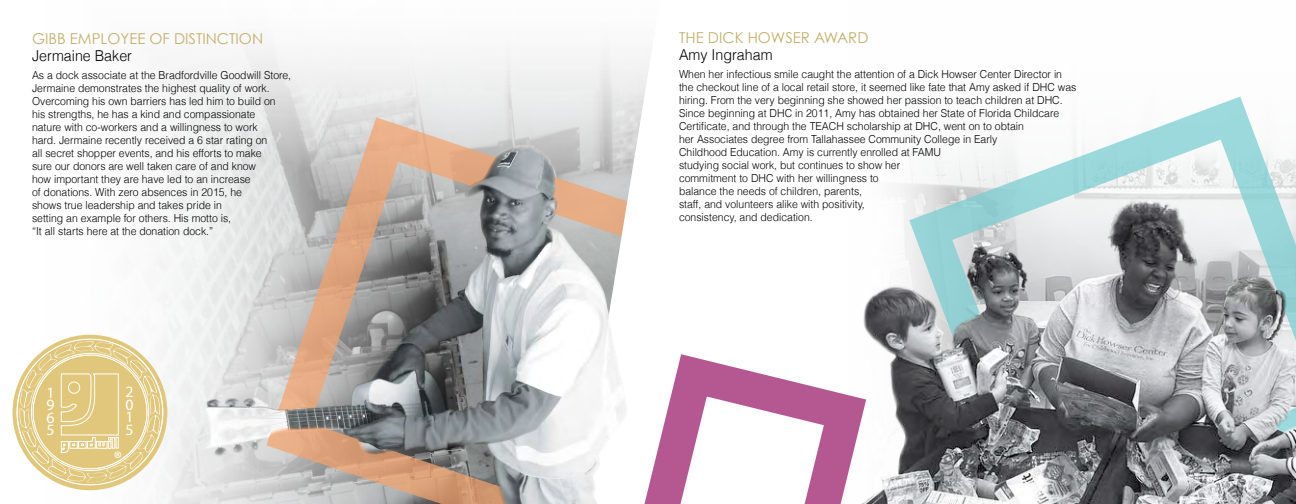
<style>
.page{position:relative;width:1296px;height:504px;background:#fff}
.page>*{position:absolute;margin:0;border:0;box-sizing:border-box;transform-origin:0 0}
.t1{font:19.7px "Myriad Pro";color:#fff}
.t2{font:15.8px/12.4px "Myriad Pro";color:#fff;text-align:justify}
.t3{font:15px "Century Gothic";color:#c4af6d}
.t4{font:300 15px "Helvetica";color:#000;scale:.95 1}
.t5{font:300 11px/13px "Helvetica";color:#000;scale:.95 1}
</style>
<div class="page">
<svg style="left:258px;top:108px;width:320px;height:31px;background:#dfdbd8"></svg>
<svg style="left:578px;top:18px;width:307px;height:152px"></svg>
<svg style="left:901px;top:88px;width:395px;height:94px"></svg>
<img style="left:863px;top:182px;width:433px;height:322px">
<img style="left:109px;top:139px;width:551px;height:365px">
<svg style="left:12px;top:333px;width:151px;height:158px"></svg>
<div style="left:68px;top:382px;width:12px;height:12px;border:1px solid #fff;border-radius:50%"></div>
<svg style="left:622px;top:345px;width:255px;height:159px"></svg>
<h3 class="t3" style="left:32px;top:29px;width:233px">GIBB EMPLOYEE OF DISTINCTION</h3>
<h3 class="t4" style="left:32px;top:43px;width:107px">Jermaine Baker</h3>
<p class="t5" style="left:32px;top:68px;width:274px">As a dock associate at the Bradfordville Goodwill Store, Jermaine demonstrates the highest quality of work.<br>Overcoming his own barriers has led him to build on his strengths, he has a kind and compassionate<br>nature with co-workers and a willingness to work<br>hard. Jermaine recently received a 6 star rating on<br>all secret shopper events, and his efforts to make<br>sure our donors are well taken care of and know<br>how important they are have led to an increase<br>of donations. With zero absences in 2015, he<br>shows true leadership and takes pride in<br>setting an example for others. His motto is,<br>“It all starts here at the donation dock.”</p>
<h2 class="t2" style="left:46px;top:386px;width:10px">1<br>9<br>6<br>5</h2>
<h2 class="t2" style="left:126px;top:386px;width:10px">2<br>0<br>1<br>5</h2>
<h1 class="t1" style="left:114px;top:446px;width:10px">®</h1>
<h3 class="t3" style="left:679px;top:28px;width:191px">THE DICK HOWSER AWARD</h3>
<h3 class="t4" style="left:679px;top:43px;width:100px">Amy Ingraham</h3>
<p class="t5" style="left:679px;top:67px;width:420px">When her infectious smile caught the attention of a Dick Howser Center Director in the checkout line of a local retail store, it seemed like fate that Amy asked if DHC was hiring. From the very beginning she showed her passion to teach children at DHC.<br>Since beginning at DHC in 2011, Amy has obtained her State of Florida Childcare Certificate, and through the TEACH scholarship at DHC, went on to obtain<br>her Associates degree from Tallahassee Community College in Early<br>Childhood Education. Amy is currently enrolled at FAMU<br>studying social work, but continues to show her<br>commitment to DHC with her willingness to<br>balance the needs of children, parents,<br>staff, and volunteers alike with positivity,<br>consistency, and dedication.</p>
</div>
